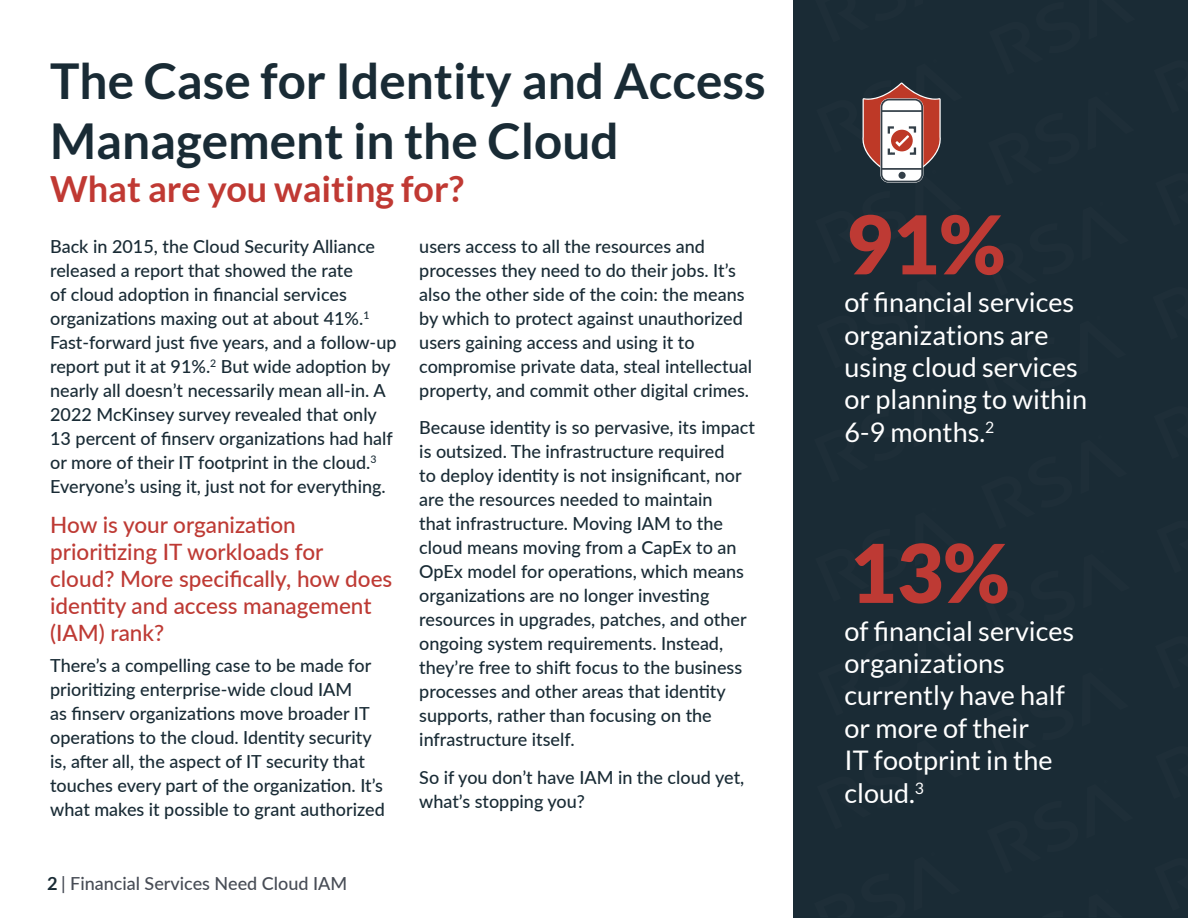
<style>
.page{position:relative;width:1188px;height:918px;background:#fff}
.page>*{position:absolute;margin:0;border:0;box-sizing:border-box;transform-origin:0 0}
.SidebarTextRedLarge{font:900 81px "Lato";color:#be3a34}
.PageTitleBlack{font:700 49.5px/59.4px "Lato";color:#192b35}
.PageTitle02Red{font:700 36px "Lato";color:#c03933}
.SidebarTextWhite{font:27px/32.4px "Lato";color:#fff}
.Subhead01Red{font:500 22.5px/27px "Lato";color:#be3a34}
.BodyTextBlack{font:500 18px/24px "Lato";color:#192b35}
.t1{font:500 18px "Lato";color:#474c55}
.s1{font-weight:700;color:#192b35}
</style>
<div class="page">
<div style="left:794px;top:0;width:394px;height:918px;background:#1a2b35"></div>
<svg style="left:861px;top:82px;width:81px;height:98px"></svg>
<p class="PageTitleBlack" style="left:50px;top:51px;width:717px">The Case for Identity and Access<br>Management in the Cloud</p>
<p class="PageTitle02Red" style="left:50px;top:168px;width:415px">What are you waiting for?</p>
<p class="BodyTextBlack" style="left:50px;top:234px;width:348px">Back in 2015, the Cloud Security Alliance released a report that showed the rate<br>of cloud adoption in financial services organizations maxing out at about 41%.<sup>1<br></sup>Fast-forward just five years, and a follow-up report put it at 91%.<sup>2</sup> But wide adoption by nearly all doesn’t necessarily mean all-in. A 2022 McKinsey survey revealed that only 13 percent of finserv organizations had half or more of their IT footprint in the cloud.<sup>3<br></sup>Everyone’s using it, just not for everything.</p>
<p class="Subhead01Red" style="left:50px;top:511px;width:344px">How is your organization prioritizing IT workloads for cloud? More specifically, how does identity and access management (IAM) rank?</p>
<p class="BodyTextBlack" style="left:50px;top:653px;width:336px">There’s a compelling case to be made for prioritizing enterprise-wide cloud IAM<br>as finserv organizations move broader IT operations to the cloud. Identity security is, after all, the aspect of IT security that touches every part of the organization. It’s what makes it possible to grant authorized</p>
<p class="BodyTextBlack" style="left:419px;top:234px;width:334px">users access to all the resources and processes they need to do their jobs. It’s also the other side of the coin: the means by which to protect against unauthorized users gaining access and using it to compromise private data, steal intellectual property, and commit other digital crimes.</p>
<p class="BodyTextBlack" style="left:419px;top:415px;width:337px">Because identity is so pervasive, its impact is outsized. The infrastructure required<br>to deploy identity is not insignificant, nor are the resources needed to maintain<br>that infrastructure. Moving IAM to the cloud means moving from a CapEx to an OpEx model for operations, which means organizations are no longer investing resources in upgrades, patches, and other ongoing system requirements. Instead, they’re free to shift focus to the business processes and other areas that identity supports, rather than focusing on the infrastructure itself.</p>
<p class="BodyTextBlack" style="left:419px;top:765px;width:327px">So if you don’t have IAM in the cloud yet, what’s stopping you?</p>
<p class="t1" style="left:47px;top:871px;width:302px"><span class="s1">2</span> | Financial Services Need Cloud IAM</p>
<p class="SidebarTextRedLarge" style="left:845px;top:197px;width:162px">91%</p>
<p class="SidebarTextWhite" style="left:845px;top:286px;width:244px">of financial services organizations are using cloud services or planning to within<br>6-9 months.<sup>2</sup></p>
<p class="SidebarTextRedLarge" style="left:849px;top:526px;width:162px">13%</p>
<p class="SidebarTextWhite" style="left:845px;top:614px;width:231px">of financial services organizations currently have half or more of their<br>IT footprint in the cloud.<sup>3</sup></p>
</div>
